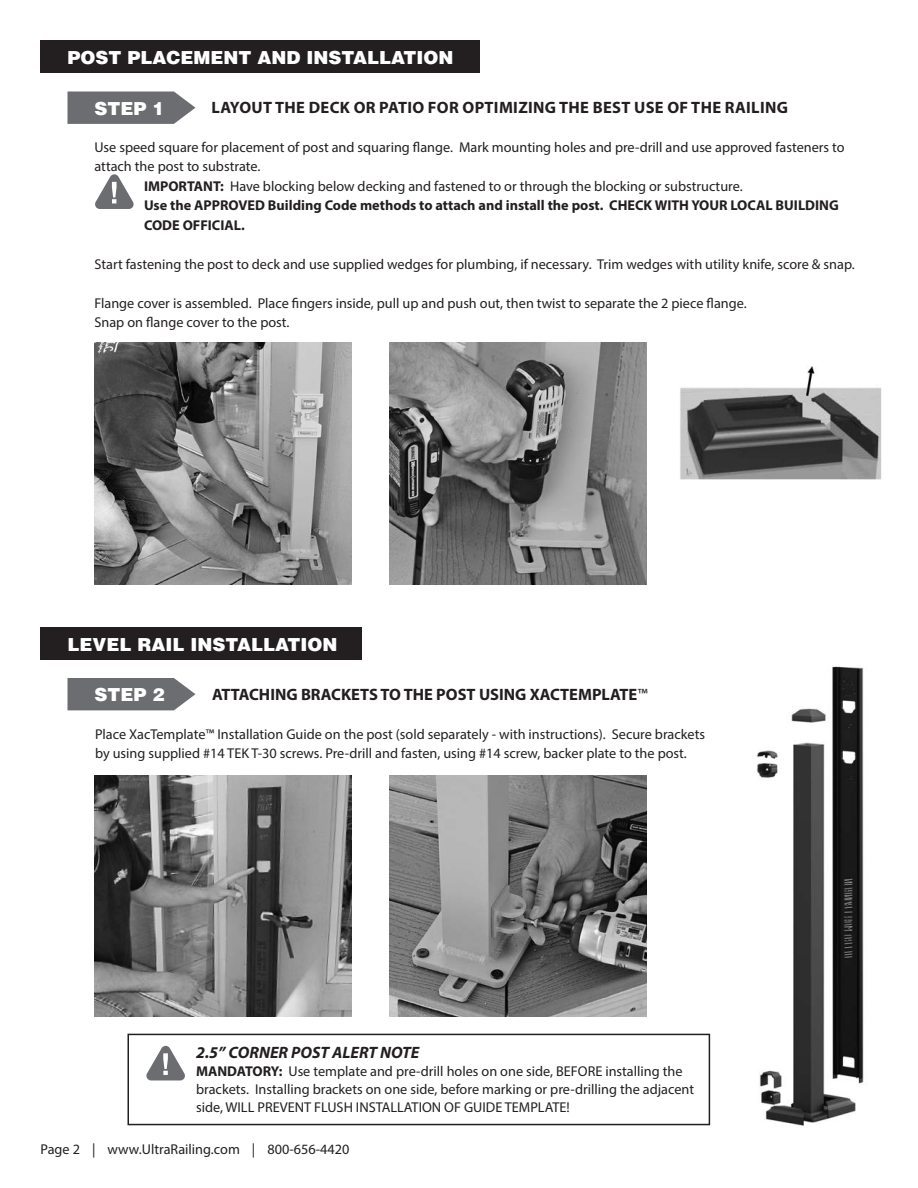
<style>
.page{position:relative;width:918px;height:1188px;background:#fff}
.page>*{position:absolute;margin:0;border:0;box-sizing:border-box;transform-origin:0 0}
.t1{font:900 18px "Helvetica";color:#fff}
.t2{font:700 16.5px "Myriad Pro";letter-spacing:.02em;color:#231f20}
.t3{font:700 16.5px "Myriad Pro";color:#231f20}
.t4{font:italic 700 16.5px "Myriad Pro";color:#231f20}
.t5{font:14.25px/19.5px "Myriad Pro";color:#231f20}
.t6{font:700 14.25px "Myriad Pro";color:#231f20}
.s1{font-weight:700}
.s2{font-weight:400}
</style>
<div class="page">
<div style="left:128px;top:1034px;width:582px;height:91px;border:2px solid #231f20"></div>
<div style="left:40px;top:40px;width:440px;height:33px;background:#231f20"></div>
<div style="left:40px;top:628px;width:322px;height:32px;background:#231f20"></div>
<img style="left:756px;top:666px;width:108px;height:460px">
<img style="left:680px;top:366px;width:202px;height:113px">
<img style="left:94px;top:343px;width:257px;height:241px">
<img style="left:389px;top:343px;width:257px;height:241px">
<img style="left:94px;top:775px;width:257px;height:242px">
<img style="left:389px;top:775px;width:257px;height:242px">
<svg style="left:68px;top:92px;width:127px;height:32px;background:#78797b"></svg>
<svg style="left:95px;top:174px;width:39px;height:35px"></svg>
<svg style="left:68px;top:678px;width:127px;height:32px;background:#77787b"></svg>
<svg style="left:146px;top:1045px;width:39px;height:35px"></svg>
<p class="t1" style="left:68px;top:46px;width:387px">POST PLACEMENT AND INSTALLATION</p>
<p class="t2" style="left:212px;top:96px;width:578px">LAYOUT THE DECK OR PATIO FOR OPTIMIZING THE BEST USE OF THE RAILING</p>
<p class="t5" style="left:94px;top:137px;width:752px">Use speed square for placement of post and squaring flange. Mark mounting holes and pre-drill and use approved fasteners to attach the post to substrate.</p>
<p class="t5" style="left:144px;top:176px;width:600px"><span class="s1">IMPORTANT:</span> Have blocking below decking and fastened to or through the blocking or substructure.</p>
<p class="t6" style="left:144px;top:196px;width:696px">Use the APPROVED Building Code methods to attach and install the post. CHECK WITH YOUR LOCAL BUILDING</p>
<p class="t6" style="left:144px;top:216px;width:102px">CODE OFFICIAL.</p>
<p class="t5" style="left:94px;top:254px;width:762px">Start fastening the post to deck and use supplied wedges for plumbing, if necessary. Trim wedges with utility knife, score &amp; snap.</p>
<p class="t5" style="left:94px;top:293px;width:654px">Flange cover is assembled. Place fingers inside, pull up and push out, then twist to separate the 2 piece flange.</p>
<p class="t5" style="left:94px;top:312px;width:197px">Snap on flange cover to the post.</p>
<p class="t1" style="left:94px;top:97px;width:71px">STEP 1</p>
<p class="t1" style="left:68px;top:633px;width:272px">LEVEL RAIL INSTALLATION</p>
<p class="t1" style="left:94px;top:683px;width:71px">STEP 2</p>
<p class="t3" style="left:212px;top:683px;width:437px">ATTACHING BRACKETS TO THE POST USING XACTEMPLATE<span class="s2">™</span></p>
<p class="t5" style="left:95px;top:724px;width:612px">Place XacTemplate™ Installation Guide on the post (sold separately - with instructions). Secure brackets by using supplied #14 TEK T-30 screws. Pre-drill and fasten, using #14 screw, backer plate to the post.</p>
<p class="t4" style="left:196px;top:1042px;width:225px">2.5” CORNER POST ALERT NOTE</p>
<p class="t5" style="left:196px;top:1062px;width:500px;line-height:18px"><span class="s1">MANDATORY:</span> Use template and pre-drill holes on one side, BEFORE installing the brackets. Installing brackets on one side, before marking or pre-drilling the adjacent side, WILL PREVENT FLUSH INSTALLATION OF GUIDE TEMPLATE!</p>
<p class="t5" style="left:40px;top:1140px;width:310px">Page 2 | www.UltraRailing.com | 800-656-4420</p>
</div>
